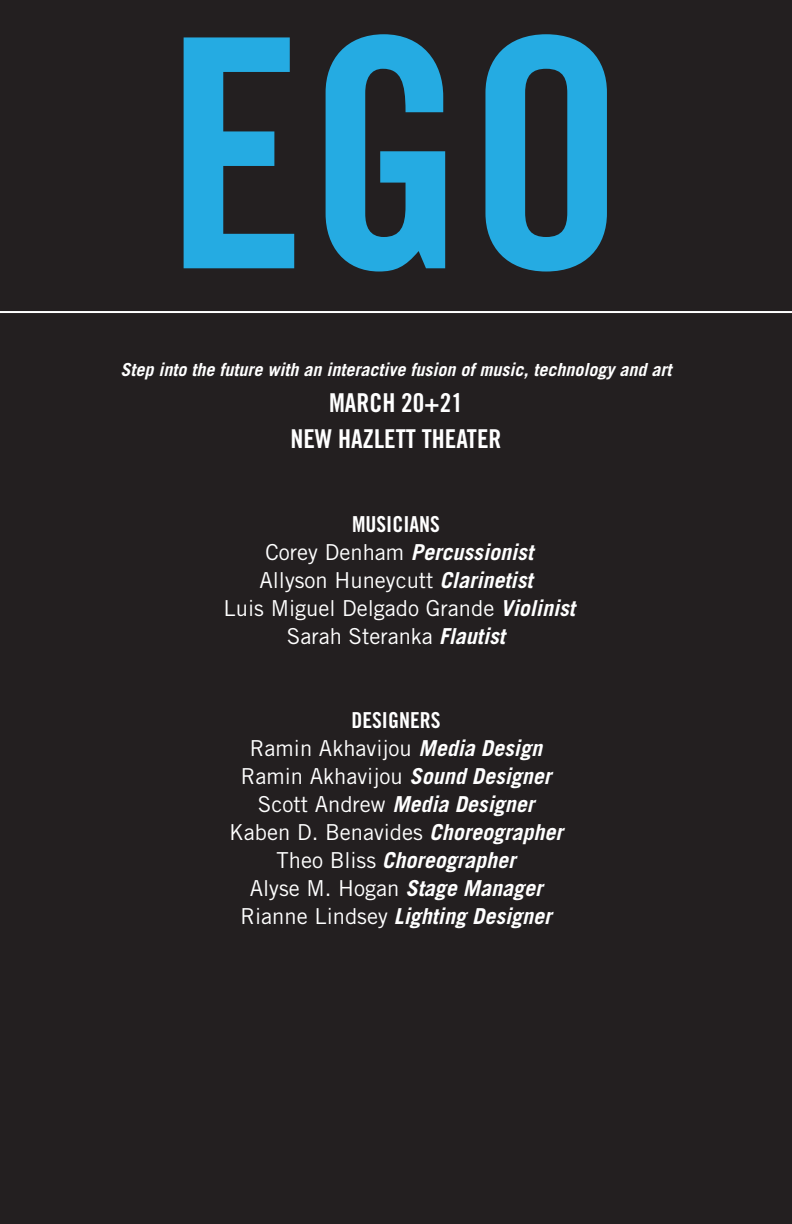
<style>
.page{position:relative;width:792px;height:1224px;background:#231f20}
.page>*{position:absolute;margin:0;border:0;box-sizing:border-box;transform-origin:0 0}
.t1{font:319.8px "Trade Gothic LT Std Bd Cn 20";color:#25abe2}
.t2{font:26px "Trade Gothic LT Std Bd Cn 20";color:#fff}
.t3{font:22px "Trade Gothic LT Std";color:#fff}
.t4{font:italic 700 22px "Trade Gothic LT Std";color:#fff}
.t5{font:22px "Trade Gothic LT Std Bd Cn 20";color:#fff}
.t6{font:italic 700 18px "Trade Gothic LT Std";color:#fff}
.s1{font-weight:400;font-style:normal}
.s2{font-weight:700;font-style:italic}
</style>
<div class="page">
<hr style="left:0;top:311px;width:792px;height:2px;background:#fff">
<p class="t1" style="left:164px;top:-40px;width:463px">EGO</p>
<p class="t6" style="left:120px;top:359px;width:553px">Step into the future with an interactive fusion of music, technology and art</p>
<p class="t2" style="left:329px;top:387px;width:135px">MARCH 20+21</p>
<p class="t2" style="left:290px;top:423px;width:213px">NEW HAZLETT THEATER</p>
<p class="t5" style="left:352px;top:511px;width:89px">MUSICIANS</p>
<p class="t4" style="left:266px;top:539px;width:269px"><span class="s1">Corey Denham</span> Percussionist</p>
<p class="t3" style="left:259px;top:567px;width:275px">Allyson Huneycutt <span class="s2">Clarinetist</span></p>
<p class="t3" style="left:224px;top:595px;width:353px">Luis Miguel Delgado Grande <span class="s2">Violinist</span></p>
<p class="t3" style="left:287px;top:623px;width:220px">Sarah Steranka <span class="s2">Flautist</span></p>
<p class="t5" style="left:351px;top:707px;width:91px">DESIGNERS</p>
<p class="t3" style="left:250px;top:735px;width:294px">Ramin Akhavijou <span class="s2">Media Design</span></p>
<p class="t3" style="left:241px;top:763px;width:312px">Ramin Akhavijou <span class="s2">Sound Designer</span></p>
<p class="t4" style="left:258px;top:791px;width:278px"><span class="s1">Scott Andrew</span> Media Designer</p>
<p class="t3" style="left:229px;top:819px;width:335px">Kaben D. Benavides <span class="s2">Choreographer</span></p>
<p class="t4" style="left:277px;top:847px;width:240px"><span class="s1">Theo Bliss</span> Choreographer</p>
<p class="t3" style="left:250px;top:875px;width:294px">Alyse M. Hogan <span class="s2">Stage Manager</span></p>
<p class="t4" style="left:240px;top:903px;width:313px"><span class="s1">Rianne Lindsey</span> Lighting Designer</p>
</div>
